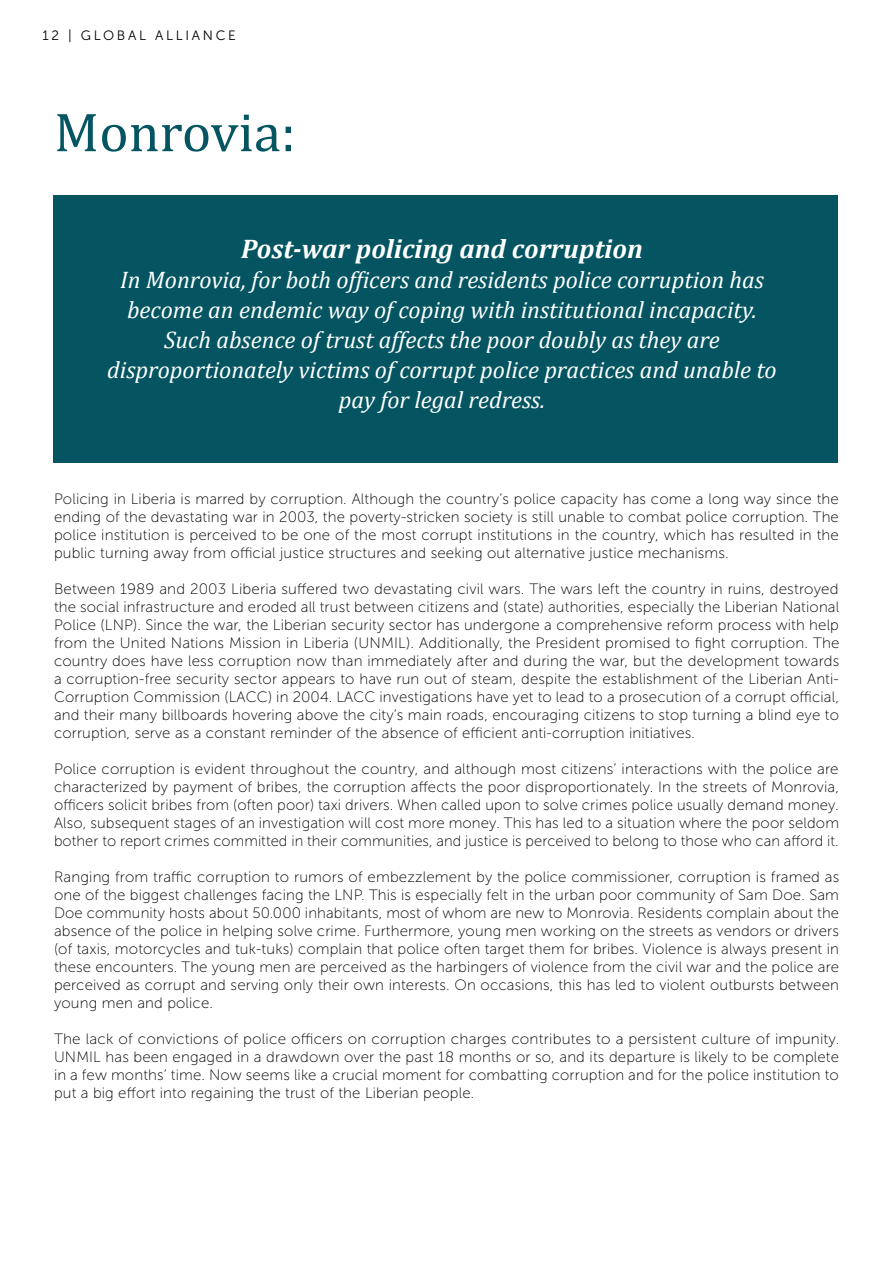
<style>
.page{position:relative;width:893px;height:1263px;background:#fff}
.page>*{position:absolute;margin:0;border:0;box-sizing:border-box;transform-origin:0 0}
.t1{font:55.5px "Cambria";color:#045561}
.t2{font:italic 700 27px "Cambria";color:#fff}
.t3{font:italic 24px/30px "Cambria";color:#fff;text-align:center}
.t4{font:15px/18px "Museo Sans 100";letter-spacing:.01em;color:#000;text-align:justify}
.t5{font:13.5px "Museo Sans 300";letter-spacing:.2em;color:#000}
</style>
<div class="page">
<div style="left:53px;top:195px;width:785px;height:267px;background:#045561"></div>
<p class="t5" style="left:42px;top:28px;width:195px">12 | GLOBAL ALLIANCE</p>
<h1 class="t1" style="left:54px;top:100px;width:243px">Monrovia:</h1>
<h2 class="t2" style="left:241px;top:233px;width:403px">Post-war policing and corruption</h2>
<p class="t3" style="left:107px;top:264px;width:671px">In Monrovia, for both officers and residents police corruption has become an endemic way of coping with institutional incapacity.<br>Such absence of trust affects the poor doubly as they are disproportionately victims of corrupt police practices and unable to pay for legal redress.</p>
<p class="t4" style="left:54px;top:490px;width:786px">Policing in Liberia is marred by corruption. Although the country’s police capacity has come a long way since the ending of the devastating war in 2003, the poverty-stricken society is still unable to combat police corruption. The police institution is perceived to be one of the most corrupt institutions in the country, which has resulted in the public turning away from official justice structures and seeking out alternative justice mechanisms.</p>
<p class="t4" style="left:54px;top:580px;width:787px">Between 1989 and 2003 Liberia suffered two devastating civil wars. The wars left the country in ruins, destroyed the social infrastructure and eroded all trust between citizens and (state) authorities, especially the Liberian National Police (LNP). Since the war, the Liberian security sector has undergone a comprehensive reform process with help from the United Nations Mission in Liberia (UNMIL). Additionally, the President promised to fight corruption. The country does have less corruption now than immediately after and during the war, but the development towards a corruption-free security sector appears to have run out of steam, despite the establishment of the Liberian Anti-Corruption Commission (LACC) in 2004. LACC investigations have yet to lead to a prosecution of a corrupt official, and their many billboards hovering above the city’s main roads, encouraging citizens to stop turning a blind eye to corruption, serve as a constant reminder of the absence of efficient anti-corruption initiatives.</p>
<p class="t4" style="left:54px;top:760px;width:787px">Police corruption is evident throughout the country, and although most citizens’ interactions with the police are characterized by payment of bribes, the corruption affects the poor disproportionately. In the streets of Monrovia, officers solicit bribes from (often poor) taxi drivers. When called upon to solve crimes police usually demand money.<br>Also, subsequent stages of an investigation will cost more money. This has led to a situation where the poor seldom bother to report crimes committed in their communities, and justice is perceived to belong to those who can afford it.</p>
<p class="t4" style="left:54px;top:868px;width:787px">Ranging from traffic corruption to rumors of embezzlement by the police commissioner, corruption is framed as one of the biggest challenges facing the LNP. This is especially felt in the urban poor community of Sam Doe. Sam Doe community hosts about 50.000 inhabitants, most of whom are new to Monrovia. Residents complain about the absence of the police in helping solve crime. Furthermore, young men working on the streets as vendors or drivers (of taxis, motorcycles and tuk-tuks) complain that police often target them for bribes. Violence is always present in these encounters. The young men are perceived as the harbingers of violence from the civil war and the police are perceived as corrupt and serving only their own interests. On occasions, this has led to violent outbursts between young men and police.</p>
<p class="t4" style="left:54px;top:1030px;width:787px">The lack of convictions of police officers on corruption charges contributes to a persistent culture of impunity.<br>UNMIL has been engaged in a drawdown over the past 18 months or so, and its departure is likely to be complete in a few months’ time. Now seems like a crucial moment for combatting corruption and for the police institution to put a big effort into regaining the trust of the Liberian people.</p>
</div>
